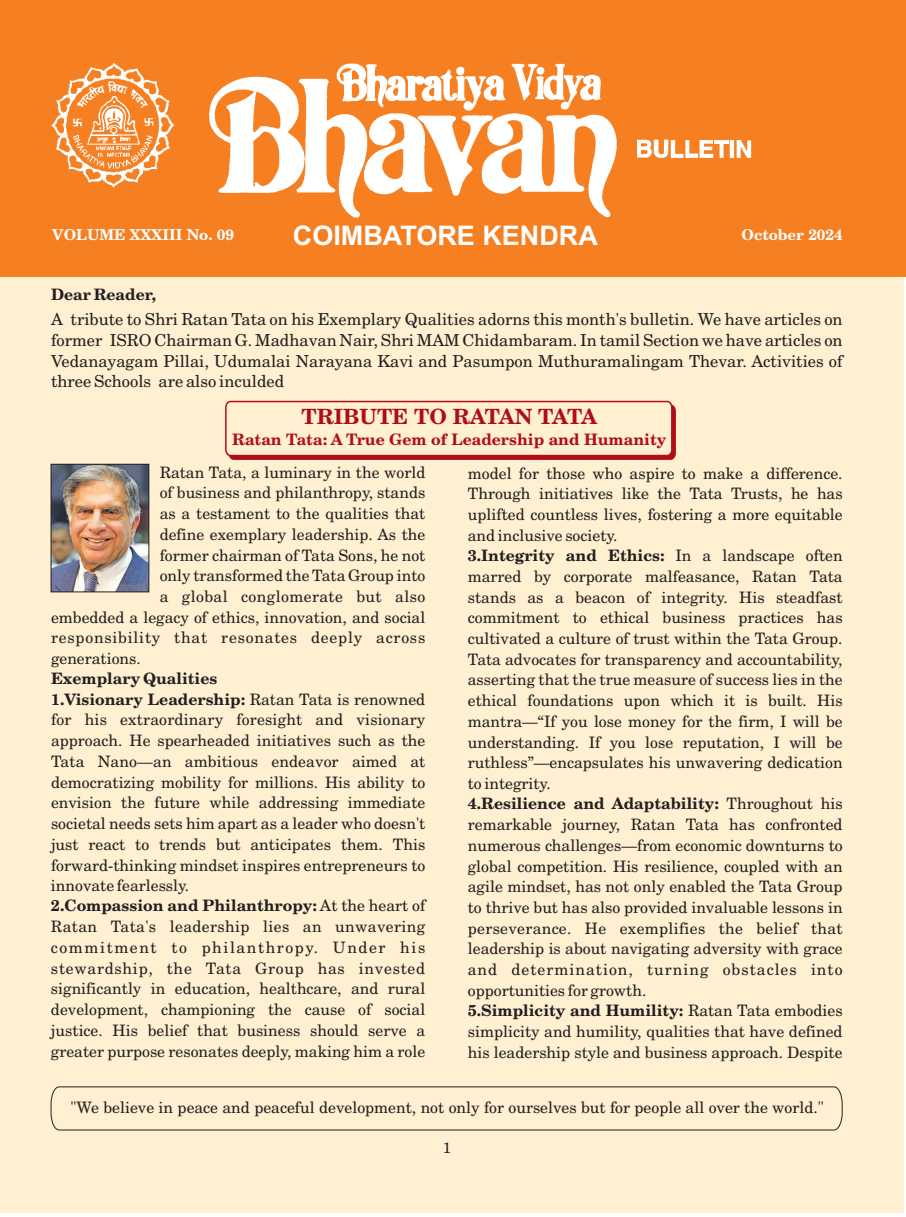
<style>
.page{position:relative;width:906px;height:1217px;background:#fff}
.page>*{position:absolute;margin:0;border:0;box-sizing:border-box;transform-origin:0 0}
.t1{font:700 27px "Arial";color:#fff}
.t2{font:700 21px "New Century Schlbk";color:#b00d15}
.t3{font:16.5px/20.5px "New Century Schlbk";color:#231f20;text-align:justify}
.t4{font:15.75px/20.7px "New Century Schlbk";color:#231f20}
.t5{font:700 15.75px "New Century Schlbk";color:#b00d15}
.t6{font:15.75px "New Century Schlbk";letter-spacing:.05em;color:#231f20}
.t7{font:15.75px "New Century Schlbk";letter-spacing:.025em;color:#231f20}
.t8{font:700 15.75px "New Century Schlbk";color:#231f20}
.t9{font:700 15px "New Century Schlbk";color:#fff}
.t10{font:15px "New Century Schlbk";color:#231f20}
.s1{font-weight:700}
</style>
<div class="page">
<div style="left:0;top:0;width:903px;height:1212px;background:#fef0d0"></div>
<div style="left:0;top:0;width:906px;height:276px;background:#f57f21"></div>
<img style="left:51px;top:64px;width:124px;height:124px">
<img style="left:209px;top:63px;width:543px;height:155px">
<svg style="left:50px;top:1086px;width:793px;height:44px"></svg>
<svg style="left:225px;top:400px;width:451px;height:60px"></svg>
<img style="left:53px;top:466px;width:94px;height:124px">
<div style="left:51px;top:464px;width:98px;height:128px;border:1px solid #231f20"></div>
<p class="t9" style="left:52px;top:228px;width:183px">VOLUME XXXIII No. 09</p>
<h1 class="t1" style="left:293px;top:225px;width:306px">COIMBATORE KENDRA</h1>
<p class="t9" style="left:741px;top:229px;width:103px">October 2024</p>
<p class="t8" style="left:51px;top:287px;width:107px">Dear Reader,</p>
<p class="t3" style="left:51px;top:310px;width:793px">A tribute to Shri Ratan Tata on his Exemplary Qualities adorns this month's bulletin. We have articles on former ISRO Chairman G. Madhavan Nair, Shri MAM Chidambaram. In tamil Section we have articles on Vedanayagam Pillai, Udumalai Narayana Kavi and Pasumpon Muthuramalingam Thevar. Activities of three Schools are also inculded</p>
<h2 class="t2" style="left:301px;top:408px;width:297px">TRIBUTE TO RATAN TATA</h2>
<p class="t5" style="left:232px;top:432px;width:436px">Ratan Tata: A True Gem of Leadership and Humanity</p>
<p class="t4" style="left:160px;top:462px;width:267px">Ratan Tata, a luminary in the world</p>
<p class="t4" style="left:160px;top:483px;width:267px">of business and philanthropy, stands</p>
<p class="t4" style="left:160px;top:504px;width:267px">as a testament to the qualities that</p>
<p class="t4" style="left:160px;top:525px;width:267px">define exemplary leadership. As the</p>
<p class="t4" style="left:160px;top:545px;width:267px">former chairman of Tata Sons, he not</p>
<p class="t4" style="left:160px;top:566px;width:267px">only transformed the Tata Group into</p>
<p class="t7" style="left:160px;top:589px;width:267px">a global conglomerate but also</p>
<p class="t4" style="left:51px;top:607px;width:376px">embedded a legacy of ethics, innovation, and social</p>
<p class="t6" style="left:51px;top:631px;width:376px">responsibility that resonates deeply across</p>
<p class="t4" style="left:51px;top:649px;width:91px">generations.</p>
<p class="t4" style="left:51px;top:669px;width:376px"><span class="s1">Exemplary Qualities<br>1.Visionary Leadership:</span> Ratan Tata is renowned for his extraordinary foresight and visionary approach. He spearheaded initiatives such as the Tata Nano—an ambitious endeavor aimed at democratizing mobility for millions. His ability to envision the future while addressing immediate societal needs sets him apart as a leader who doesn't just react to trends but anticipates them. This forward-thinking mindset inspires entrepreneurs to innovate fearlessly.<br><span class="s1">2.Compassion and Philanthropy:</span> At the heart of Ratan Tata's leadership lies an unwavering commitment to philanthropy. Under his stewardship, the Tata Group has invested significantly in education, healthcare, and rural development, championing the cause of social justice. His belief that business should serve a greater purpose resonates deeply, making him a role</p>
<p class="t4" style="left:468px;top:463px;width:376px">model for those who aspire to make a difference.<br>Through initiatives like the Tata Trusts, he has uplifted countless lives, fostering a more equitable and inclusive society.<br><span class="s1">3.Integrity and Ethics:</span> In a landscape often marred by corporate malfeasance, Ratan Tata stands as a beacon of integrity. His steadfast commitment to ethical business practices has cultivated a culture of trust within the Tata Group.<br>Tata advocates for transparency and accountability, asserting that the true measure of success lies in the ethical foundations upon which it is built. His mantra—“If you lose money for the firm, I will be understanding. If you lose reputation, I will be ruthless”—encapsulates his unwavering dedication to integrity.<br><span class="s1">4.Resilience and Adaptability:</span> Throughout his remarkable journey, Ratan Tata has confronted numerous challenges—from economic downturns to global competition. His resilience, coupled with an agile mindset, has not only enabled the Tata Group to thrive but has also provided invaluable lessons in perseverance. He exemplifies the belief that leadership is about navigating adversity with grace and determination, turning obstacles into opportunities for growth.<br><span class="s1">5.Simplicity and Humility:</span> Ratan Tata embodies simplicity and humility, qualities that have defined his leadership style and business approach. Despite</p>
<p class="t4" style="left:71px;top:1097px;width:755px">"We believe in peace and peaceful development, not only for ourselves but for people all over the world."</p>
<p class="t10" style="left:443px;top:1140px;width:10px">1</p>
</div>
